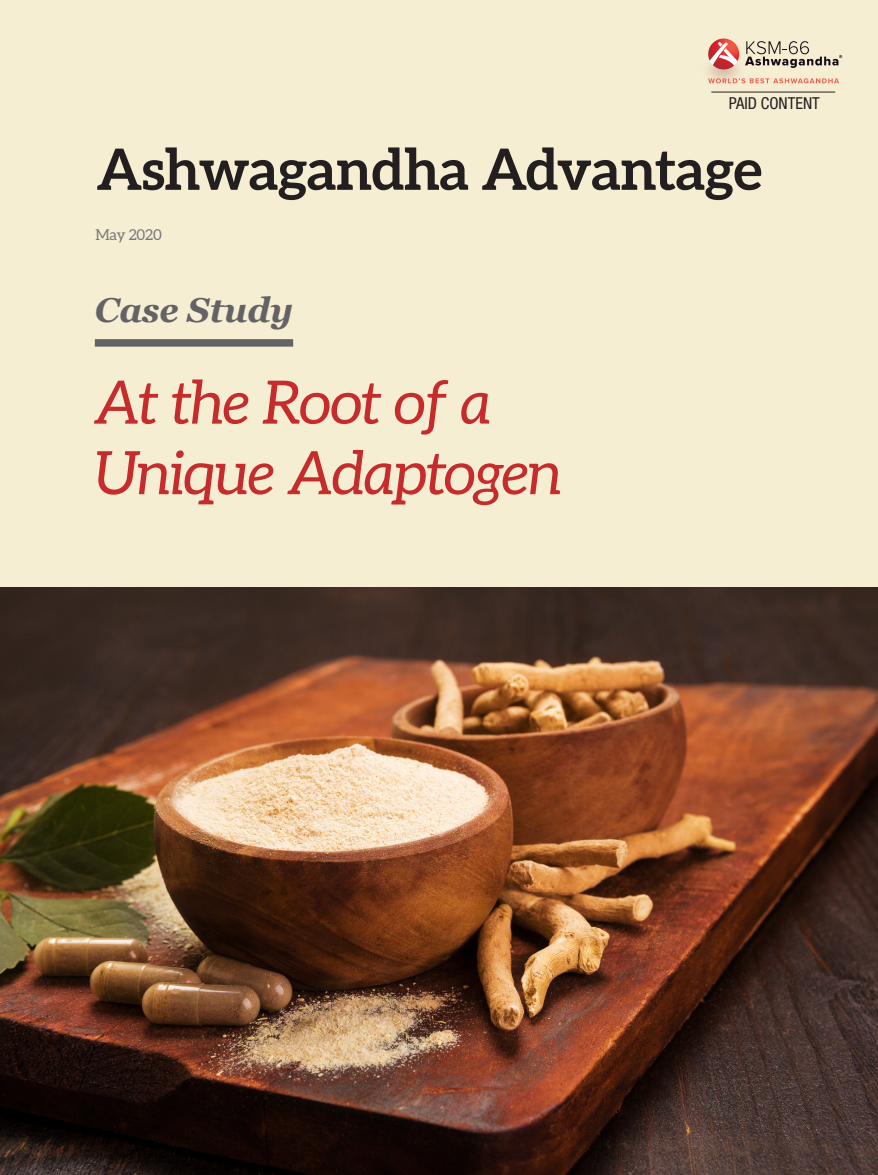
<style>
.page{position:relative;width:878px;height:1175px;background:#fff}
.page>*{position:absolute;margin:0;border:0;box-sizing:border-box;transform-origin:0 0}
.t1{font:italic 60px/70.5px "Aleo";letter-spacing:-.02em;color:#c62c2b}
.t2{font:700 57px "Aleo";letter-spacing:-.01em;color:#231f20}
.t3{font:italic 700 34.5px "Georgia";letter-spacing:-.005em;color:#636366}
.t4{font:condensed 16.5px "Helvetica Neue LT Std";color:#231f20}
.t5{font:15px "Aleo";letter-spacing:-.005em;color:#76787b}
</style>
<div class="page">
<div style="left:0;top:0;width:878px;height:1174px;background:#f6eed3"></div>
<img style="left:0;top:587px;width:878px;height:587px">
<div style="left:95px;top:339px;width:198px;height:7px;background:#636366"></div>
<img style="left:708px;top:51px;width:50px;height:41px">
<svg style="left:708px;top:38px;width:31px;height:32px"></svg>
<svg style="left:745px;top:41px;width:97px;height:27px"></svg>
<svg style="left:708px;top:78px;width:131px;height:5px"></svg>
<hr style="left:711px;top:92px;width:124px;height:1px;background:#231f20">
<p class="t4" style="left:728px;top:94px;width:93px">PAID CONTENT</p>
<p class="t2" style="left:96px;top:136px;width:667px">Ashwagandha Advantage</p>
<p class="t5" style="left:95px;top:226px;width:68px">May 2020</p>
<p class="t3" style="left:95px;top:287px;width:200px">Case Study</p>
<p class="t1" style="left:95px;top:366px;width:469px">At the Root of a<br>Unique Adaptogen</p>
</div>
